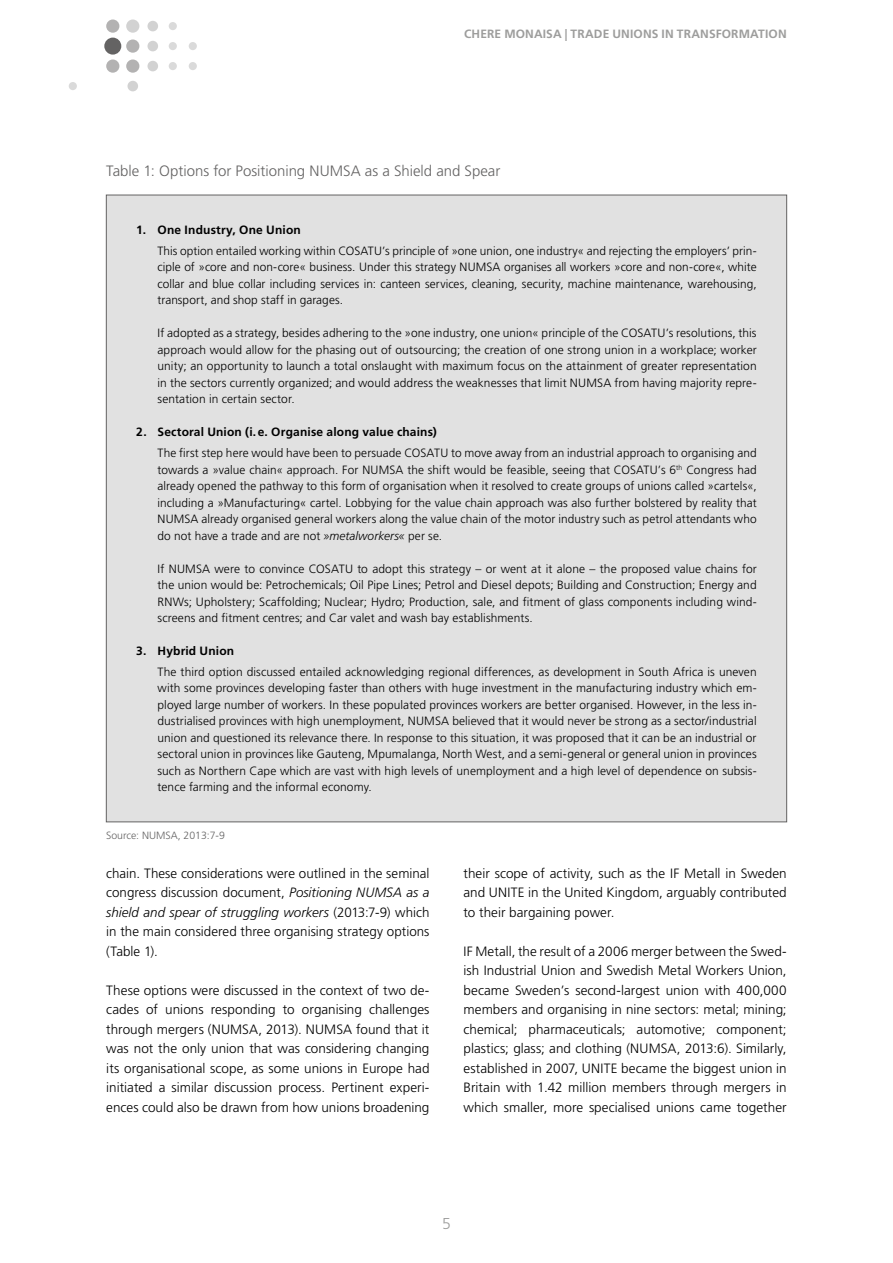
<style>
.page{position:relative;width:893px;height:1263px;background:#fff}
.page>*{position:absolute;margin:0;border:0;box-sizing:border-box;transform-origin:0 0}
.t1{font:300 15.75px "Frutiger LT Std";color:#9d9d9c}
.t2{font:300 15px "Frutiger LT Std";color:#646363}
.t3{font:300 13.5px/19.5px "Frutiger LT Std";color:#000;text-align:justify}
.t4{font:300 12px/16.5px "Frutiger LT Std";letter-spacing:.005em;color:#000;text-align:justify}
.t5{font:700 12px "Frutiger LT Std";letter-spacing:.015em;color:#000}
.t6{font:700 12px "Frutiger LT Std";letter-spacing:.01em;color:#9d9d9c}
.t7{font:300 10.5px "Frutiger LT Std";color:#646363}
.s1{font-style:italic}
</style>
<div class="page">
<div style="left:104px;top:38px;width:17px;height:17px;background:#646363;border-radius:50%"></div>
<div style="left:69px;top:82px;width:8px;height:8px;background:#dadada;border-radius:50%"></div>
<div style="left:127px;top:81px;width:11px;height:10px;background:#d2d2d2;border-radius:50%"></div>
<div style="left:169px;top:22px;width:8px;height:8px;background:#dadada;border-radius:50%"></div>
<div style="left:147px;top:21px;width:11px;height:10px;background:#d2d2d2;border-radius:50%"></div>
<div style="left:189px;top:42px;width:8px;height:8px;background:#dadada;border-radius:50%"></div>
<div style="left:169px;top:42px;width:8px;height:8px;background:#dadada;border-radius:50%"></div>
<div style="left:147px;top:41px;width:11px;height:10px;background:#d2d2d2;border-radius:50%"></div>
<div style="left:189px;top:62px;width:8px;height:8px;background:#dadada;border-radius:50%"></div>
<div style="left:169px;top:62px;width:8px;height:8px;background:#dadada;border-radius:50%"></div>
<div style="left:147px;top:61px;width:11px;height:10px;background:#d2d2d2;border-radius:50%"></div>
<div style="left:126px;top:20px;width:13px;height:13px;background:#d2d2d2;border-radius:50%"></div>
<div style="left:106px;top:20px;width:13px;height:13px;background:#b3b2b2;border-radius:50%"></div>
<div style="left:126px;top:39px;width:13px;height:14px;background:#b3b2b2;border-radius:50%"></div>
<div style="left:126px;top:59px;width:13px;height:14px;background:#b3b2b2;border-radius:50%"></div>
<div style="left:106px;top:59px;width:13px;height:14px;background:#b3b2b2;border-radius:50%"></div>
<div style="left:106px;top:195px;width:681px;height:627px;background:#e1e1e1"></div>
<p class="t6" style="left:464px;top:27px;width:324px">CHERE MONAISA | TRADE UNIONS IN TRANSFORMATION</p>
<p class="t2" style="left:106px;top:162px;width:396px">Table 1: Options for Positioning NUMSA as a Shield and Spear</p>
<p class="t5" style="left:136px;top:223px;width:166px">1. One Industry, One Union</p>
<p class="t4" style="left:158px;top:243px;width:601px">This option entailed working within COSATU’s principle of »one union, one industry« and rejecting the employers’ prin&shy;ciple of »core and non-core« business. Under this strategy NUMSA organises all workers »core and non-core«, white collar and blue collar including services in: canteen services, cleaning, security, machine maintenance, warehousing, transport, and shop staff in garages.</p>
<p class="t4" style="left:158px;top:325px;width:601px">If adopted as a strategy, besides adhering to the »one industry, one union« principle of the COSATU’s resolutions, this approach would allow for the phasing out of outsourcing; the creation of one strong union in a workplace; worker unity; an opportunity to launch a total onslaught with maximum focus on the attainment of greater representation in the sectors currently organized; and would address the weaknesses that limit NUMSA from having majority repre&shy;sentation in certain sector.</p>
<p class="t5" style="left:136px;top:425px;width:302px">2. Sectoral Union (i.e. Organise along value chains)</p>
<p class="t4" style="left:158px;top:445px;width:601px">The first step here would have been to persuade COSATU to move away from an industrial approach to organising and towards a »value chain« approach. For NUMSA the shift would be feasible, seeing that COSATU’s 6<sup>th</sup> Congress had already opened the pathway to this form of organisation when it resolved to create groups of unions called »cartels«, including a »Manufacturing« cartel. Lobbying for the value chain approach was also further bolstered by reality that NUMSA already organised general workers along the value chain of the motor industry such as petrol attendants who do not have a trade and are not <span class="s1">»metalworkers«</span> per se.</p>
<p class="t4" style="left:158px;top:560px;width:601px">If NUMSA were to convince COSATU to adopt this strategy – or went at it alone – the proposed value chains for the union would be: Petrochemicals; Oil Pipe Lines; Petrol and Diesel depots; Building and Construction; Energy and RNWs; Upholstery; Scaffolding; Nuclear; Hydro; Production, sale, and fitment of glass components including wind&shy;screens and fitment centres; and Car valet and wash bay establishments.</p>
<p class="t5" style="left:136px;top:644px;width:99px">3. Hybrid Union</p>
<p class="t4" style="left:158px;top:664px;width:601px">The third option discussed entailed acknowledging regional differences, as development in South Africa is uneven with some provinces developing faster than others with huge investment in the manufacturing industry which em&shy;ployed large number of workers. In these populated provinces workers are better organised. However, in the less in&shy;dustrialised provinces with high unemployment, NUMSA believed that it would never be strong as a sector/industrial union and questioned its relevance there. In response to this situation, it was proposed that it can be an industrial or sectoral union in provinces like Gauteng, Mpumalanga, North West, and a semi-general or general union in provinces such as Northern Cape which are vast with high levels of unemployment and a high level of dependence on subsis&shy;tence farming and the informal economy.</p>
<p class="t7" style="left:106px;top:829px;width:120px">Source: NUMSA, 2013:7-9</p>
<p class="t3" style="left:106px;top:863px;width:325px">chain. These considerations were outlined in the seminal congress discussion document, <span class="s1">Positioning NUMSA as a shield and spear of struggling workers</span> (2013:7-9) which in the main considered three organising strategy options (Table 1).</p>
<p class="t3" style="left:106px;top:980px;width:325px">These options were discussed in the context of two de&shy;cades of unions responding to organising challenges through mergers (NUMSA, 2013). NUMSA found that it was not the only union that was considering changing its organisational scope, as some unions in Europe had initiated a similar discussion process. Pertinent experi&shy;ences could also be drawn from how unions broadening</p>
<p class="t3" style="left:463px;top:863px;width:325px">their scope of activity, such as the IF Metall in Sweden and UNITE in the United Kingdom, arguably contributed to their bargaining power.</p>
<p class="t3" style="left:463px;top:941px;width:325px">IF Metall, the result of a 2006 merger between the Swed&shy;ish Industrial Union and Swedish Metal Workers Union, became Sweden’s second-largest union with 400,000 members and organising in nine sectors: metal; mining; chemical; pharmaceuticals; automotive; component; plastics; glass; and clothing (NUMSA, 2013:6). Similarly, established in 2007, UNITE became the biggest union in Britain with 1.42 million members through mergers in which smaller, more specialised unions came together</p>
<h1 class="t1" style="left:442px;top:1214px;width:10px">5</h1>
</div>
